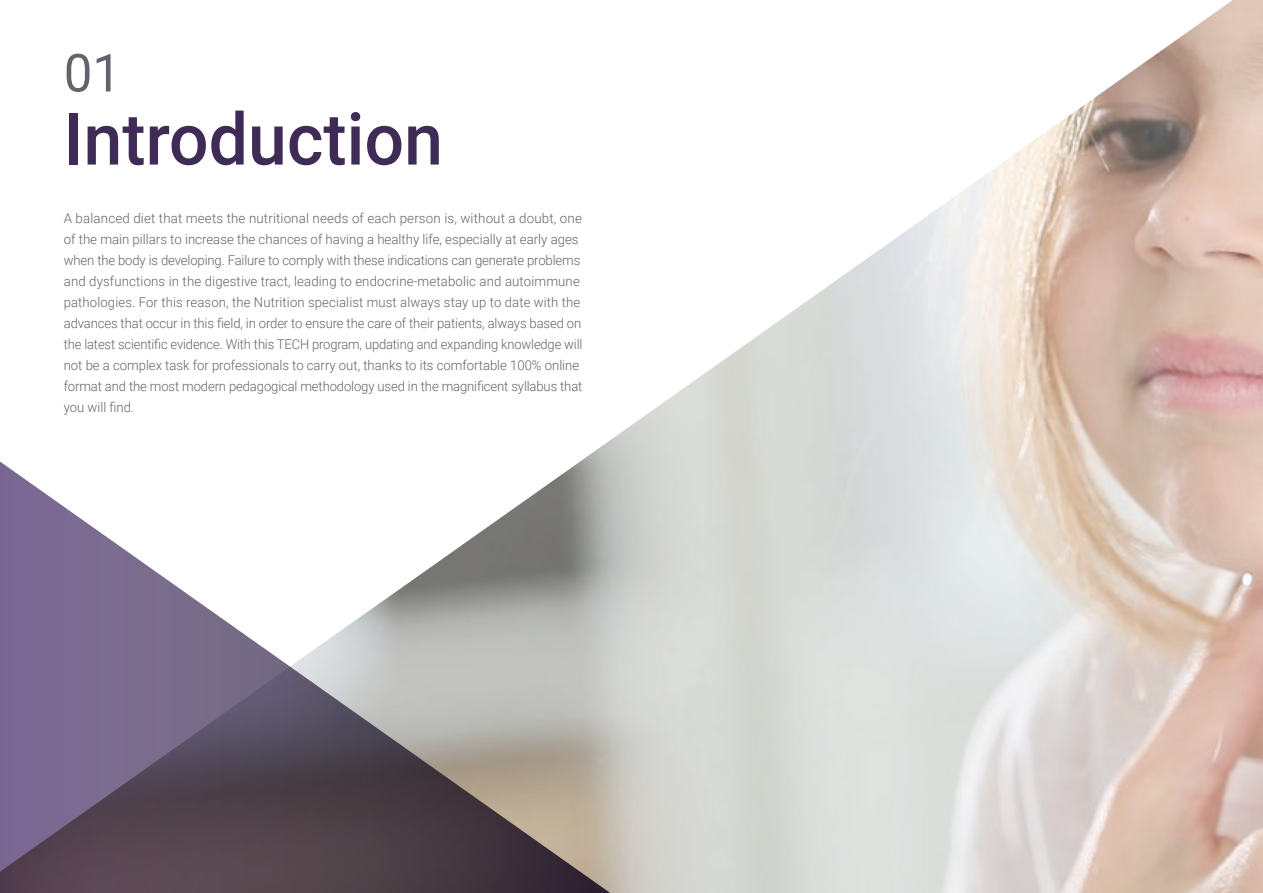
<style>
.page{position:relative;width:1263px;height:893px;background:#fff}
.page>*{position:absolute;margin:0;border:0;box-sizing:border-box;transform-origin:0 0}
.t1{font:500 72px "Roboto";color:#3e2b56}
.t2{font:52.5px "Roboto";color:#61646a}
.t3{font:300 13.5px/21px "Roboto";color:#61646a}
</style>
<div class="page">
<img style="left:602px;top:0;width:661px;height:893px">
<svg style="left:0;top:446px;width:640px;height:447px"></svg>
<h2 class="t2" style="left:64px;top:36px;width:59px">01</h2>
<h1 class="t1" style="left:64px;top:89px;width:381px">Introduction</h1>
<p class="t3" style="left:64px;top:207px;width:520px">A balanced diet that meets the nutritional needs of each person is, without a doubt, one of the main pillars to increase the chances of having a healthy life, especially at early ages when the body is developing. Failure to comply with these indications can generate problems and dysfunctions in the digestive tract, leading to endocrine-metabolic and autoimmune pathologies. For this reason, the Nutrition specialist must always stay up to date with the advances that occur in this field, in order to ensure the care of their patients, always based on the latest scientific evidence. With this TECH program, updating and expanding knowledge will not be a complex task for professionals to carry out, thanks to its comfortable 100% online format and the most modern pedagogical methodology used in the magnificent syllabus that you will find.</p>
</div>
